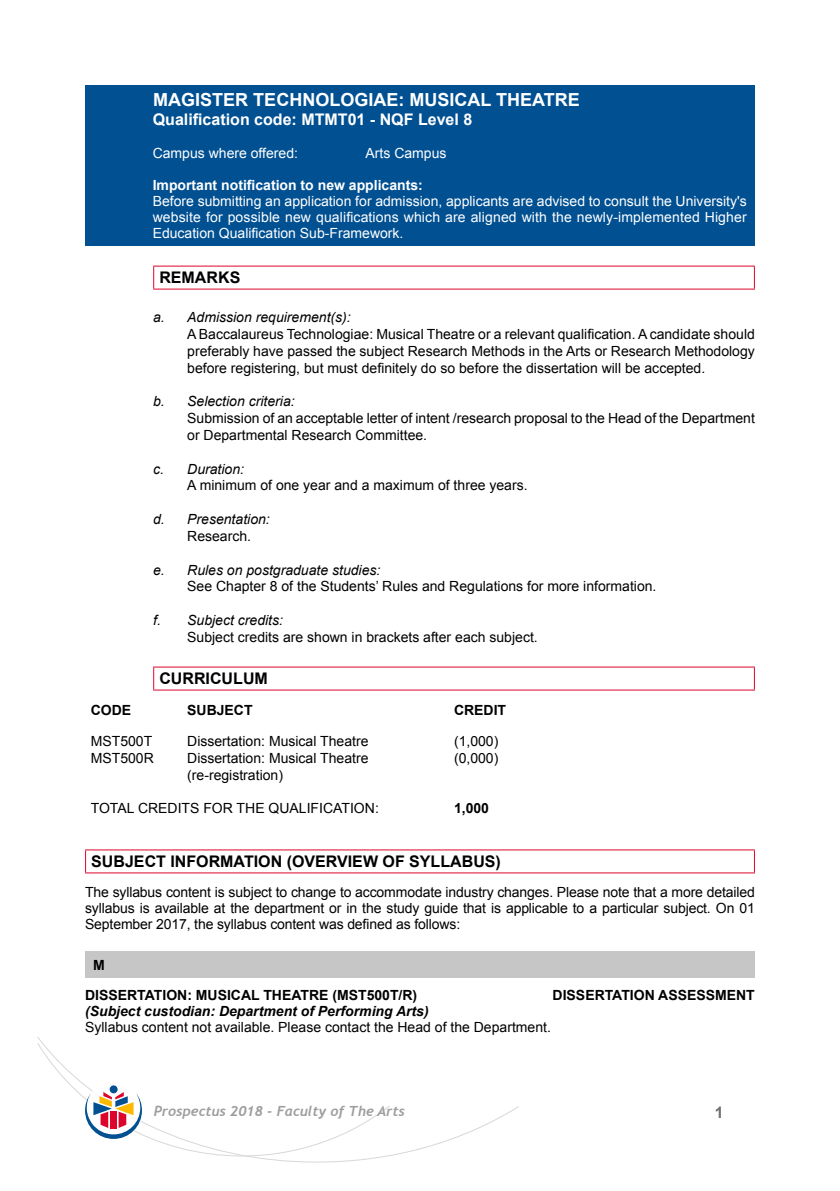
<style>
.page{position:relative;width:840px;height:1191px;background:#fff}
.page>*{position:absolute;margin:0;border:0;box-sizing:border-box;transform-origin:0 0}
.t1{font:700 18px "Arial";color:#fff}
.t2{font:700 16px "Arial";color:#000}
.t3{font:700 16px "Arial";color:#fff}
.t4{font:700 16px "Arial";color:#706f6f}
.t5{font:14px/16.8px "Arial";color:#000;text-align:justify}
.t6{font:14px/16px "Arial";color:#fff;text-align:justify}
.t7{font:italic 14px "Arial";color:#000}
.t8{font:700 14px/30px "Arial";color:#000}
.t9{font:italic 700 14px "Arial";color:#000}
.t10{font:700 14px "Arial";color:#fff}
.t11{font:italic 700 14px "Trebuchet";color:#9d9d9c}
</style>
<div class="page">
<svg style="left:37px;top:1037px;width:482px;height:125px"></svg>
<div style="left:84px;top:1082px;width:58px;height:57px;background:#fff;border-radius:50%"></div>
<div style="left:110px;top:1085px;width:7px;height:8px;background:#005092;border-radius:50%"></div>
<svg style="left:85px;top:1092px;width:57px;height:47px"></svg>
<div style="left:85px;top:85px;width:669px;height:161px;background:#005092"></div>
<hr style="left:153px;top:266px;width:601px;height:1px;background:#dd052b">
<svg style="left:153px;top:267px;width:1px;height:21px"></svg>
<svg style="left:753px;top:267px;width:1px;height:21px"></svg>
<hr style="left:153px;top:288px;width:601px;height:1px;background:#dd052b">
<hr style="left:153px;top:666px;width:601px;height:1px;background:#dd052b">
<svg style="left:153px;top:667px;width:1px;height:22px"></svg>
<svg style="left:753px;top:667px;width:1px;height:22px"></svg>
<hr style="left:153px;top:689px;width:601px;height:1px;background:#dd052b">
<hr style="left:85px;top:849px;width:669px;height:1px;background:#dd052b">
<svg style="left:85px;top:850px;width:1px;height:22px"></svg>
<svg style="left:753px;top:850px;width:1px;height:22px"></svg>
<hr style="left:85px;top:872px;width:669px;height:1px;background:#dd052b">
<div style="left:85px;top:951px;width:669px;height:26px;background:#c6c6c6"></div>
<p class="t1" style="left:153px;top:87px;width:428px">MAGISTER TECHNOLOGIAE: MUSICAL THEATRE</p>
<p class="t3" style="left:153px;top:109px;width:321px">Qualification code: MTMT01 - NQF Level 8</p>
<p class="t6" style="left:153px;top:145px;width:147px">Campus where offered:</p>
<p class="t6" style="left:365px;top:145px;width:82px">Arts Campus</p>
<p class="t10" style="left:153px;top:175px;width:271px">Important notification to new applicants:</p>
<p class="t6" style="left:153px;top:193px;width:595px">Before submitting an application for admission, applicants are advised to consult the University's website for possible new qualifications which are aligned with the newly-implemented Higher Education Qualification Sub-Framework.</p>
<p class="t2" style="left:159px;top:266px;width:82px">REMARKS</p>
<p class="t7" style="left:153px;top:308px;width:199px">a. Admission requirement(s):</p>
<p class="t5" style="left:187px;top:326px;width:569px">A Baccalaureus Technologiae: Musical Theatre or a relevant qualification. A candidate should preferably have passed the subject Research Methods in the Arts or Research Methodology before registering, but must definitely do so before the dissertation will be accepted.</p>
<p class="t7" style="left:153px;top:392px;width:143px">b. Selection criteria:</p>
<p class="t5" style="left:187px;top:410px;width:569px">Submission of an acceptable letter of intent /research proposal to the Head of the Department or Departmental Research Committee.</p>
<p class="t7" style="left:153px;top:460px;width:92px">c. Duration:</p>
<p class="t5" style="left:187px;top:477px;width:342px">A minimum of one year and a maximum of three years.</p>
<p class="t7" style="left:153px;top:510px;width:118px">d. Presentation:</p>
<p class="t5" style="left:187px;top:527px;width:65px">Research.</p>
<p class="t7" style="left:153px;top:560px;width:229px">e. Rules on postgraduate studies:</p>
<p class="t5" style="left:187px;top:578px;width:470px">See Chapter 8 of the Students’ Rules and Regulations for more information.</p>
<p class="t7" style="left:153px;top:611px;width:131px">f. Subject credits:</p>
<p class="t5" style="left:187px;top:628px;width:352px">Subject credits are shown in brackets after each subject.</p>
<p class="t2" style="left:159px;top:667px;width:110px">CURRICULUM</p>
<p class="t8" style="left:91px;top:695px;width:42px">CODE</p>
<p class="t8" style="left:187px;top:695px;width:67px">SUBJECT</p>
<p class="t8" style="left:454px;top:695px;width:54px">CREDIT</p>
<p class="t5" style="left:91px;top:733px;width:63px">MST500T</p>
<p class="t5" style="left:187px;top:733px;width:183px">Dissertation: Musical Theatre</p>
<p class="t5" style="left:454px;top:733px;width:46px">(1,000)</p>
<p class="t5" style="left:91px;top:749px;width:65px">MST500R</p>
<p class="t5" style="left:187px;top:749px;width:183px">Dissertation: Musical Theatre</p>
<p class="t5" style="left:454px;top:749px;width:46px">(0,000)</p>
<p class="t5" style="left:187px;top:766px;width:97px">(re-registration)</p>
<p class="t5" style="left:91px;top:799px;width:289px">TOTAL CREDITS FOR THE QUALIFICATION:</p>
<p class="t8" style="left:454px;top:793px;width:37px">1,000</p>
<p class="t2" style="left:91px;top:850px;width:411px">SUBJECT INFORMATION (OVERVIEW OF SYLLABUS)</p>
<p class="t5" style="left:85px;top:884px;width:671px;line-height:16px">The syllabus content is subject to change to accommodate industry changes. Please note that a more detailed syllabus is available at the department or in the study guide that is applicable to a particular subject. On 01<br>September 2017, the syllabus content was defined as follows:</p>
<p class="t8" style="left:85px;top:950px;width:333px;text-indent:8px">M<br>DISSERTATION: MUSICAL THEATRE (MST500T/R)</p>
<p class="t8" style="left:552px;top:980px;width:203px">DISSERTATION ASSESSMENT</p>
<p class="t9" style="left:85px;top:1001px;width:345px">(Subject custodian: Department of Performing Arts)</p>
<p class="t5" style="left:85px;top:1019px;width:467px">Syllabus content not available. Please contact the Head of the Department.</p>
<p class="t11" style="left:154px;top:1102px;width:252px">Prospectus 2018 - Faculty of The Arts</p>
<p class="t4" style="left:714px;top:1100px;width:10px">1</p>
</div>
